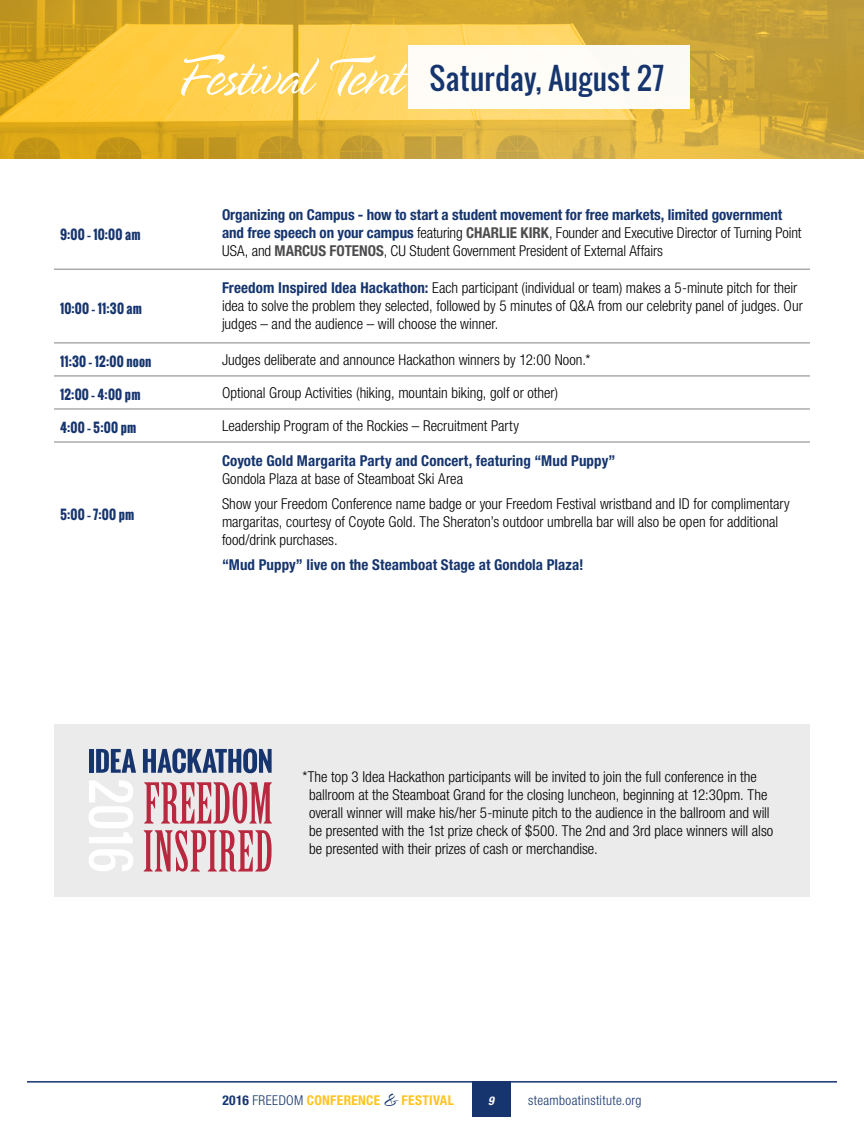
<style>
.page{position:relative;width:864px;height:1134px;background:#fff}
.page>*{position:absolute;margin:0;border:0;box-sizing:border-box;transform-origin:0 0}
.t1{font:300 61.5px "Spring LP";letter-spacing:-.02em;color:#fff}
.t2{font:29.4px "Oswald";letter-spacing:.01em;color:#16356e}
.t3{font:300 condensed 15px/18px "Helvetica Neue LT Std";color:#000}
.t4{font:700 condensed 15px "Helvetica Neue LT Std";letter-spacing:.005em;color:#16356e}
.t5{font:700 condensed 13.5px "Helvetica Neue LT Std";letter-spacing:.025em;color:#ffc421}
.t6{font:300 condensed 13.5px "Helvetica Neue LT Std";letter-spacing:.025em;color:#16356e}
.t7{font:700 12.75px "Oswald";letter-spacing:.015em;color:#16356e}
.t8{font:italic 700 condensed 12px "Helvetica Neue LT Std";color:#fff}
.s1{font-weight:700;color:#16356e}
.s2{font-weight:700;color:#4d4d4f}
.s3{color:#16356e}
.s4{font-weight:300;color:#16356e}
.s5{font-family:"Spring LP";font-weight:300;font-stretch:normal;font-size:22.5px;color:#16356e}
</style>
<div class="page">
<div style="left:472px;top:1081px;width:38px;height:36px;background:#16356e"></div>
<hr style="left:27px;top:1081px;width:810px;height:2px;background:#16356e">
<svg style="left:0;top:0;width:864px;height:159px"></svg>
<div style="left:408px;top:45px;width:282px;height:64px;background:#fffcf7"></div>
<div style="left:54px;top:724px;width:756px;height:172px;background:#ebebec"></div>
<hr style="left:54px;top:269px;width:162px;height:1px;background:#808285">
<hr style="left:216px;top:269px;width:594px;height:1px;background:#808285">
<hr style="left:54px;top:343px;width:162px;height:1px;background:#808285">
<hr style="left:216px;top:343px;width:594px;height:1px;background:#808285">
<hr style="left:54px;top:376px;width:162px;height:1px;background:#808285">
<hr style="left:216px;top:376px;width:594px;height:1px;background:#808285">
<hr style="left:54px;top:409px;width:162px;height:1px;background:#808285">
<hr style="left:216px;top:409px;width:594px;height:1px;background:#808285">
<hr style="left:54px;top:442px;width:162px;height:1px;background:#808285">
<hr style="left:216px;top:442px;width:594px;height:1px;background:#808285">
<svg style="left:144px;top:782px;width:128px;height:42px"></svg>
<svg style="left:144px;top:830px;width:128px;height:42px"></svg>
<svg style="left:89px;top:780px;width:44px;height:63px"></svg>
<svg style="left:89px;top:849px;width:44px;height:22px"></svg>
<div style="left:89px;top:749px;width:5px;height:24px;background:#16356e"></div>
<svg style="left:96px;top:749px;width:40px;height:24px"></svg>
<svg style="left:143px;top:748px;width:129px;height:25px"></svg>
<h1 class="t1" style="left:174px;top:46px;width:231px">Festival Tent</h1>
<h2 class="t2" style="left:430px;top:57px;width:236px">Saturday, August 27</h2>
<p class="t7" style="left:60px;top:225px;width:82px">9:00 – 10:00 AM</p>
<p class="t7" style="left:60px;top:299px;width:84px">10:00 – 11:30 AM</p>
<p class="t3" style="left:222px;top:205px;width:581px"><span class="s1">Organizing on Campus - how to start a student movement for free markets, limited government and free speech on your campus</span> featuring <span class="s2">CHARLIE KIRK</span>, Founder and Executive Director of Turning Point<br>USA, and <span class="s2">MARCUS FOTENOS</span>, CU Student Government President of External Affairs</p>
<p class="t3" style="left:222px;top:279px;width:582px"><span class="s1">Freedom Inspired Idea Hackathon:</span> Each participant (individual or team) makes a 5-minute pitch for their idea to solve the problem they selected, followed by 5 minutes of Q&amp;A from our celebrity panel of judges. Our judges – and the audience – will choose the winner.</p>
<p class="t7" style="left:60px;top:352px;width:93px">11:30 – 12:00 NOON</p>
<p class="t3" style="left:222px;top:350px;width:370px">Judges deliberate and announce Hackathon winners by 12:00 Noon.*</p>
<p class="t7" style="left:60px;top:385px;width:82px">12:00 – 4:00 PM</p>
<p class="t3" style="left:222px;top:383px;width:338px">Optional Group Activities (hiking, mountain biking, golf or other)</p>
<p class="t7" style="left:60px;top:418px;width:78px">4:00 – 5:00 PM</p>
<p class="t3" style="left:222px;top:416px;width:298px">Leadership Program of the Rockies – Recruitment Party</p>
<p class="t7" style="left:60px;top:505px;width:76px">5:00 – 7:00 PM</p>
<p class="t4" style="left:222px;top:452px;width:395px">Coyote Gold Margarita Party and Concert, featuring “Mud Puppy”</p>
<p class="t3" style="left:222px;top:466px;width:569px;line-height:24.8px">Gondola Plaza at base of Steamboat Ski Area<br>Show your Freedom Conference name badge or your Freedom Festival wristband and ID for complimentary</p>
<p class="t3" style="left:222px;top:513px;width:558px">margaritas, courtesy of Coyote Gold. The Sheraton’s outdoor umbrella bar will also be open for additional food/drink purchases.</p>
<p class="t4" style="left:222px;top:555px;width:363px">“Mud Puppy” live on the Steamboat Stage at Gondola Plaza!</p>
<p class="t3" style="left:309px;top:767px;width:466px;text-indent:-7px">*The top 3 Idea Hackathon participants will be invited to join the full conference in the ballroom at the Steamboat Grand for the closing luncheon, beginning at 12:30pm. The overall winner will make his/her 5-minute pitch to the audience in the ballroom and will be presented with the 1st prize check of $500. The 2nd and 3rd place winners will also be presented with their prizes of cash or merchandise.</p>
<p class="t5" style="left:222px;top:1092px;width:233px"><span class="s3">2016</span> <span class="s4">FREEDOM</span> CONFERENCE <span class="s5">&amp;</span> FESTIVAL</p>
<p class="t8" style="left:488px;top:1094px;width:7px">9</p>
<p class="t6" style="left:528px;top:1092px;width:115px">steamboatinstitute.org</p>
</div>
